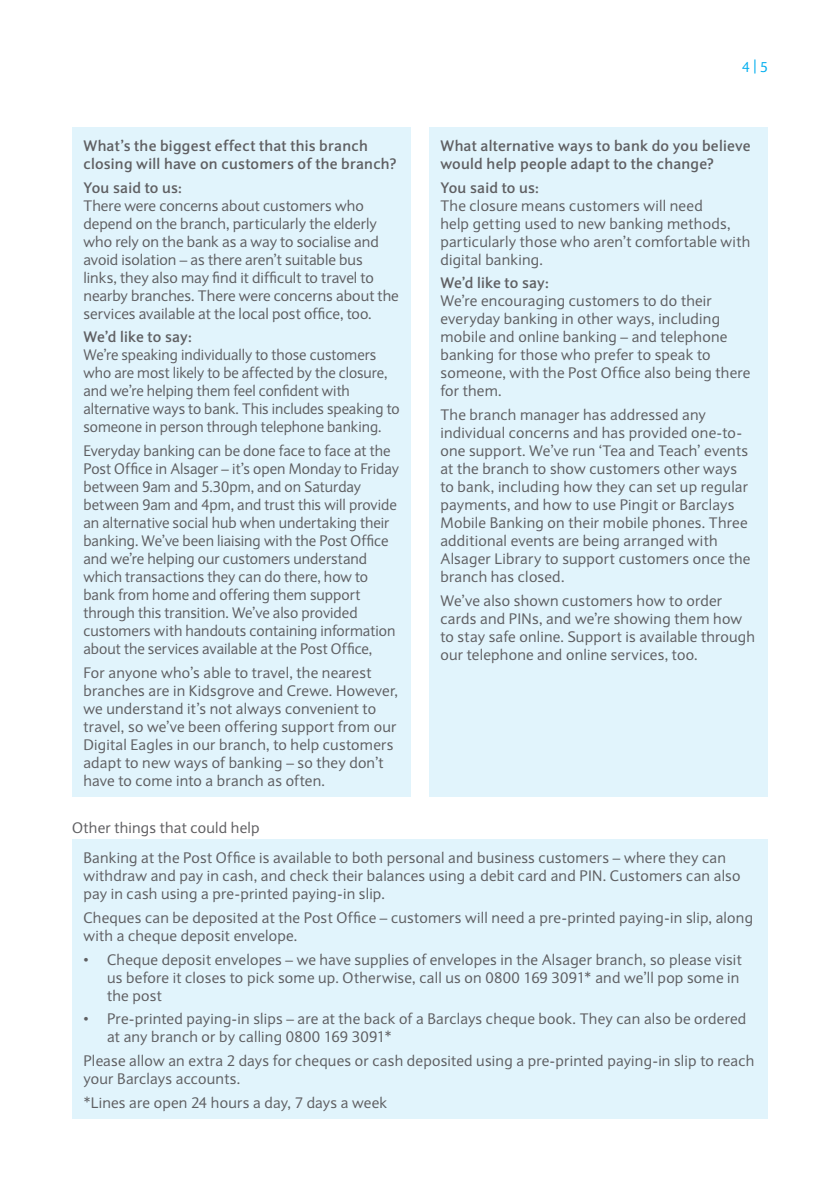
<style>
.page{position:relative;width:840px;height:1191px;background:#fff}
.page>*{position:absolute;margin:0;border:0;box-sizing:border-box;transform-origin:0 0}
.A4_IS_Body{font:15px/18px "Expert Sans";letter-spacing:.01em;color:#5f5f62}
.A4_IS_Body-2{font:700 15px/18px "Expert Sans";letter-spacing:.015em;color:#5f5f62}
.A4_IS_Body-3{font:14px "Expert Sans";color:#00aeef}
.s1{font-weight:700}
</style>
<div class="page">
<div style="left:72px;top:128px;width:338px;height:669px;background:#e1f4fc"></div>
<div style="left:72px;top:840px;width:695px;height:279px;background:#e1f4fc"></div>
<div style="left:429px;top:128px;width:338px;height:669px;background:#e1f4fc"></div>
<p class="A4_IS_Body-2" style="left:83px;top:136px;width:314px">What’s the biggest effect that this branch closing will have on customers of the branch?</p>
<p class="A4_IS_Body" style="left:83px;top:178px;width:317px"><span class="s1">You said to us:<br></span>There were concerns about customers who depend on the branch, particularly the elderly who rely on the bank as a way to socialise and avoid isolation – as there aren’t suitable bus links, they also may find it difficult to travel to nearby branches. There were concerns about the services available at the local post office, too.</p>
<p class="A4_IS_Body" style="left:83px;top:328px;width:317px"><span class="s1">We’d like to say:<br></span>We’re speaking individually to those customers who are most likely to be affected by the closure, and we’re helping them feel confident with alternative ways to bank. This includes speaking to someone in person through telephone banking.</p>
<p class="A4_IS_Body" style="left:83px;top:441px;width:317px">Everyday banking can be done face to face at the Post Office in Alsager – it’s open Monday to Friday between 9am and 5.30pm, and on Saturday between 9am and 4pm, and trust this will provide an alternative social hub when undertaking their banking. We’ve been liaising with the Post Office and we’re helping our customers understand which transactions they can do there, how to bank from home and offering them support through this transition. We’ve also provided customers with handouts containing information about the services available at the Post Office,</p>
<p class="A4_IS_Body" style="left:83px;top:663px;width:316px">For anyone who’s able to travel, the nearest branches are in Kidsgrove and Crewe. However, we understand it’s not always convenient to travel, so we’ve been offering support from our Digital Eagles in our branch, to help customers adapt to new ways of banking – so they don’t have to come into a branch as often.</p>
<p class="A4_IS_Body" style="left:72px;top:818px;width:189px">Other things that could help</p>
<p class="A4_IS_Body-3" style="left:741px;top:58px;width:27px">4 | 5</p>
<p class="A4_IS_Body-2" style="left:440px;top:136px;width:311px">What alternative ways to bank do you believe would help people adapt to the change?</p>
<p class="A4_IS_Body" style="left:440px;top:178px;width:311px"><span class="s1">You said to us:<br></span>The closure means customers will need<br>help getting used to new banking methods, particularly those who aren’t comfortable with digital banking.</p>
<p class="A4_IS_Body" style="left:440px;top:274px;width:311px"><span class="s1">We’d like to say:<br></span>We’re encouraging customers to do their everyday banking in other ways, including mobile and online banking – and telephone banking for those who prefer to speak to someone, with the Post Office also being there for them.</p>
<p class="A4_IS_Body" style="left:440px;top:405px;width:311px">The branch manager has addressed any individual concerns and has provided one-to&shy;one support. We’ve run ‘Tea and Teach’ events at the branch to show customers other ways to bank, including how they can set up regular payments, and how to use Pingit or Barclays Mobile Banking on their mobile phones. Three additional events are being arranged with Alsager Library to support customers once the branch has closed.</p>
<p class="A4_IS_Body" style="left:440px;top:591px;width:316px">We’ve also shown customers how to order cards and PINs, and we’re showing them how to stay safe online. Support is available through our telephone and online services, too.</p>
<p class="A4_IS_Body" style="left:83px;top:848px;width:658px">Banking at the Post Office is available to both personal and business customers – where they can withdraw and pay in cash, and check their balances using a debit card and PIN. Customers can also pay in cash using a pre-printed paying-in slip.</p>
<p class="A4_IS_Body" style="left:83px;top:908px;width:670px">Cheques can be deposited at the Post Office – customers will need a pre-printed paying-in slip, along with a cheque deposit envelope.</p>
<p class="A4_IS_Body" style="left:107px;top:950px;width:635px;text-indent:-24px">• Cheque deposit envelopes – we have supplies of envelopes in the Alsager branch, so please visit us before it closes to pick some up. Otherwise, call us on 0800 169 3091* and we’ll pop some in the post</p>
<p class="A4_IS_Body" style="left:107px;top:1009px;width:640px;text-indent:-24px">• Pre-printed paying-in slips – are at the back of a Barclays cheque book. They can also be ordered at any branch or by calling 0800 169 3091*</p>
<p class="A4_IS_Body" style="left:83px;top:1051px;width:672px">Please allow an extra 2 days for cheques or cash deposited using a pre-printed paying-in slip to reach your Barclays accounts.</p>
<p class="A4_IS_Body" style="left:83px;top:1093px;width:305px">*Lines are open 24 hours a day, 7 days a week</p>
</div>
